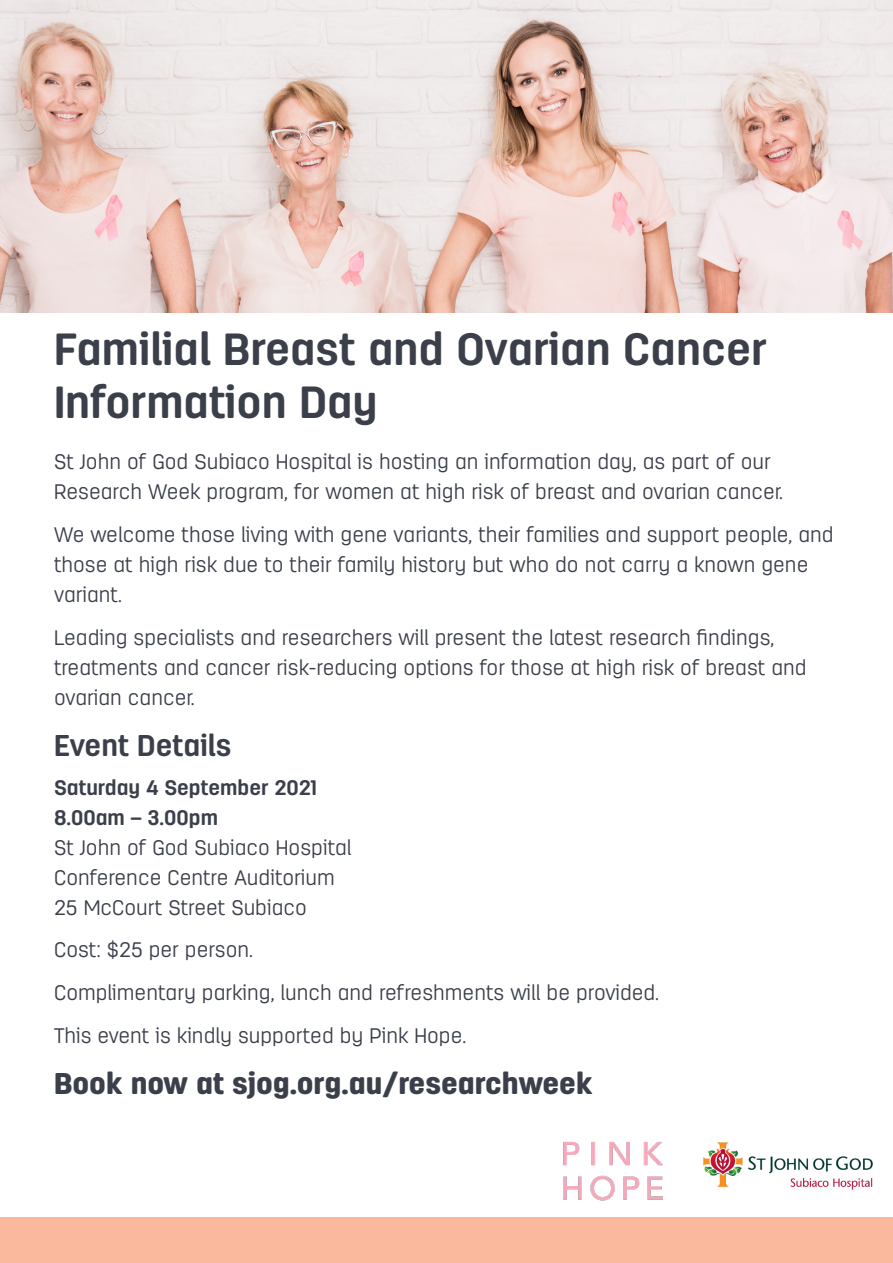
<style>
.page{position:relative;width:893px;height:1263px;background:#fff}
.page>*{position:absolute;margin:0;border:0;box-sizing:border-box;transform-origin:0 0}
.Question{font:700 45px/52.5px "Antartida Rounded";color:#3b3f4a}
.t1{font:900 30px "Antartida Rounded";color:#3b3f4a}
.t2{font:700 30px "Antartida Rounded";color:#3b3f4a}
.t3{font:300 21px/30px "Antartida Rounded";color:#3b3f4a}
.t4{font:700 21px/30px "Antartida Rounded";color:#3b3f4a}
.s1{font-weight:300}
</style>
<div class="page">
<div style="left:0;top:1217px;width:893px;height:46px;background:#fab89d"></div>
<img style="left:0;top:0;width:893px;height:313px">
<img style="left:703px;top:1142px;width:170px;height:48px">
<img style="left:563px;top:1141px;width:100px;height:60px">
<p class="Question" style="left:54px;top:324px;width:714px">Familial Breast and Ovarian Cancer<br>Information Day</p>
<p class="t3" style="left:54px;top:447px;width:731px">St John of God Subiaco Hospital is hosting an information day, as part of our<br>Research Week program, for women at high risk of breast and ovarian cancer.</p>
<p class="t3" style="left:54px;top:520px;width:781px">We welcome those living with gene variants, their families and support people, and those at high risk due to their family history but who do not carry a known gene variant.</p>
<p class="t3" style="left:54px;top:623px;width:754px">Leading specialists and researchers will present the latest research findings, treatments and cancer risk-reducing options for those at high risk of breast and ovarian cancer.</p>
<p class="t2" style="left:54px;top:729px;width:179px">Event Details</p>
<p class="t4" style="left:54px;top:772px;width:299px">Saturday 4 September 2021<br>8.00am – 3.00pm<br><span class="s1">St John of God Subiaco Hospital</span></p>
<p class="t3" style="left:54px;top:862px;width:282px">Conference Centre Auditorium<br>25 McCourt Street Subiaco</p>
<p class="t3" style="left:54px;top:935px;width:201px">Cost: $25 per person.</p>
<p class="t3" style="left:54px;top:978px;width:607px">Complimentary parking, lunch and refreshments will be provided.</p>
<p class="t3" style="left:54px;top:1021px;width:414px">This event is kindly supported by Pink Hope.</p>
<p class="t1" style="left:54px;top:1066px;width:540px">Book now at sjog.org.au/researchweek</p>
</div>
